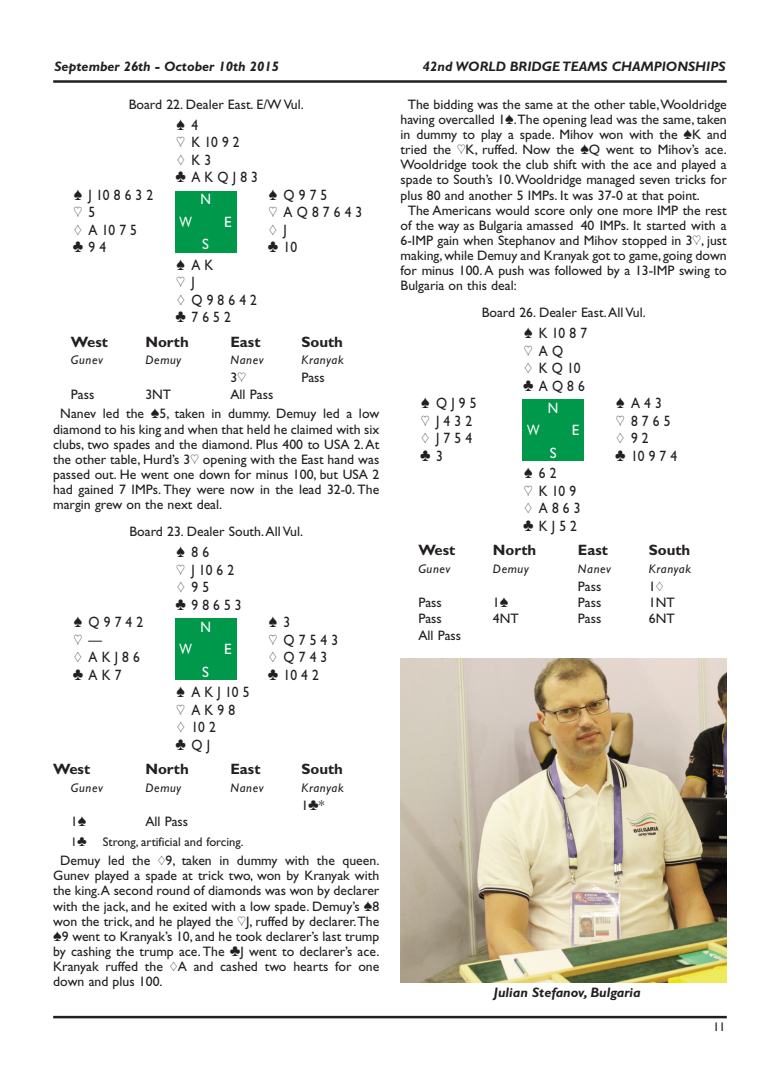
<style>
.page{position:relative;width:780px;height:1088px;background:#fff}
.page>*{position:absolute;margin:0;border:0;box-sizing:border-box;transform-origin:0 0}
.t1{font:15px/17.5px "Gill Sans Bridge";letter-spacing:.305em;color:#231f20;scale:.9 1}
.t2{font:700 15px "Gill Sans Bridge";color:#231f20}
.t3{font:15px "Gill Sans Bridge";color:#fff}
.t4{font:15px "Gill Sans Bridge";color:#fff;scale:.9 1}
.t5{font:15px "Gill Sans Bridge";color:#fff;scale:.8 1}
.t6{font:13.75px/15.1px "Gill Sans Bridge";color:#231f20;text-align:justify}
.t7{font:italic 700 13.75px "Gill Sans Bridge";color:#231f20}
.t8{font:italic 12.5px "Gill Sans Bridge";letter-spacing:.05em;color:#231f20}
.t9{font:12.5px "Gill Sans Bridge";color:#231f20}
</style>
<div class="page">
<hr style="left:53px;top:1016px;width:673px;height:2px;background:#231f20">
<hr style="left:53px;top:80px;width:673px;height:3px;background:#231f20">
<div style="left:175px;top:618px;width:61px;height:62px;background:#00984a"></div>
<div style="left:175px;top:191px;width:61px;height:61px;background:#00984a"></div>
<div style="left:522px;top:399px;width:62px;height:62px;background:#00984a"></div>
<img style="left:400px;top:658px;width:326px;height:324px">
<p class="t7" style="left:54px;top:58px;width:226px">September 26th - October 10th 2015</p>
<p class="t7" style="left:423px;top:58px;width:304px">42nd WORLD BRIDGE TEAMS CHAMPIONSHIPS</p>
<p class="t6" style="left:129px;top:96px;width:177px">Board 22. Dealer East. E/W Vul.</p>
<p class="t1" style="left:175px;top:116px;width:93px">[ 4<br>] K1092 {K3 }AKQJ83</p>
<p class="t1" style="left:74px;top:186px;width:90px">[ J108632</p>
<p class="t1" style="left:269px;top:186px;width:67px">[ Q975</p>
<p class="t1" style="left:74px;top:203px;width:25px">] 5</p>
<p class="t1" style="left:269px;top:203px;width:105px">] AQ87643</p>
<p class="t1" style="left:74px;top:221px;width:71px">{ A1075</p>
<p class="t1" style="left:269px;top:221px;width:21px">{ J</p>
<p class="t1" style="left:73px;top:238px;width:39px">}94</p>
<p class="t1" style="left:268px;top:238px;width:34px">} 10</p>
<p class="t1" style="left:175px;top:256px;width:92px">[AK<br>] J<br>{ Q98642 }7652</p>
<p class="t2" style="left:71px;top:333px;width:38px">West</p>
<p class="t2" style="left:145px;top:333px;width:45px">North</p>
<p class="t2" style="left:230px;top:333px;width:31px">East</p>
<p class="t2" style="left:301px;top:333px;width:43px">South</p>
<p class="t8" style="left:71px;top:353px;width:33px">Gunev</p>
<p class="t8" style="left:145px;top:353px;width:37px">Demuy</p>
<p class="t8" style="left:230px;top:353px;width:34px">Nanev</p>
<p class="t8" style="left:301px;top:353px;width:44px">Kranyak</p>
<p class="t6" style="left:230px;top:370px;width:17px">3]</p>
<p class="t6" style="left:301px;top:370px;width:25px">Pass</p>
<p class="t6" style="left:71px;top:386px;width:25px">Pass</p>
<p class="t6" style="left:145px;top:386px;width:27px">3NT</p>
<p class="t6" style="left:407px;top:96px;width:320px">The bidding was the same at the other table,Wooldridge</p>
<p class="t6" style="left:400px;top:112px;width:327px">having overcalled 1[.The opening lead was the same, taken</p>
<p class="t6" style="left:400px;top:127px;width:327px">in dummy to play a spade. Mihov won with the [K and</p>
<p class="t6" style="left:400px;top:142px;width:327px">tried the ]K, ruffed. Now the [Q went to Mihov’s ace.</p>
<p class="t6" style="left:400px;top:157px;width:327px">Wooldridge took the club shift with the ace and played a</p>
<p class="t6" style="left:400px;top:172px;width:327px">spade to South’s 10.Wooldridge managed seven tricks for</p>
<p class="t6" style="left:400px;top:187px;width:301px">plus 80 and another 5 IMPs. It was 37-0 at that point.</p>
<p class="t6" style="left:407px;top:202px;width:320px">The Americans would score only one more IMP the rest</p>
<p class="t6" style="left:400px;top:217px;width:327px">of the way as Bulgaria amassed 40 IMPs. It started with a</p>
<p class="t6" style="left:400px;top:233px;width:327px">6-IMP gain when Stephanov and Mihov stopped in 3], just</p>
<p class="t6" style="left:400px;top:248px;width:327px">making,while Demuy and Kranyak got to game, going down</p>
<p class="t6" style="left:400px;top:263px;width:327px">for minus 100.A push was followed by a 13-IMP swing to</p>
<p class="t6" style="left:400px;top:278px;width:118px">Bulgaria on this deal:</p>
<p class="t6" style="left:481px;top:305px;width:165px">Board 26. Dealer East.All Vul.</p>
<p class="t1" style="left:523px;top:324px;width:73px">[ K1087 ]AQ<br>{ KQ10 }AQ86</p>
<p class="t1" style="left:421px;top:394px;width:63px">[ QJ95</p>
<p class="t1" style="left:616px;top:394px;width:52px">[ A43</p>
<p class="t1" style="left:421px;top:412px;width:58px">] J432</p>
<p class="t1" style="left:616px;top:412px;width:62px">] 8765</p>
<p class="t1" style="left:421px;top:429px;width:58px">{ J754</p>
<p class="t1" style="left:616px;top:429px;width:37px">{92</p>
<p class="t1" style="left:420px;top:447px;width:27px">} 3</p>
<p class="t1" style="left:615px;top:447px;width:70px">}10974</p>
<p class="t1" style="left:523px;top:464px;width:65px">[62<br>] K109 { A863 }KJ52</p>
<p class="t2" style="left:418px;top:541px;width:38px">West</p>
<p class="t2" style="left:493px;top:541px;width:45px">North</p>
<p class="t2" style="left:578px;top:541px;width:31px">East</p>
<p class="t2" style="left:648px;top:541px;width:43px">South</p>
<p class="t8" style="left:418px;top:561px;width:33px">Gunev</p>
<p class="t8" style="left:493px;top:561px;width:37px">Demuy</p>
<p class="t8" style="left:578px;top:561px;width:34px">Nanev</p>
<p class="t8" style="left:648px;top:561px;width:44px">Kranyak</p>
<p class="t6" style="left:578px;top:578px;width:25px">Pass</p>
<p class="t6" style="left:648px;top:578px;width:16px">1{</p>
<p class="t6" style="left:418px;top:595px;width:25px">Pass</p>
<p class="t6" style="left:493px;top:595px;width:17px">1[</p>
<p class="t6" style="left:578px;top:595px;width:25px">Pass</p>
<p class="t6" style="left:648px;top:595px;width:27px">1NT</p>
<p class="t6" style="left:418px;top:611px;width:25px">Pass</p>
<p class="t6" style="left:493px;top:611px;width:27px">4NT</p>
<p class="t6" style="left:578px;top:611px;width:25px">Pass</p>
<p class="t6" style="left:648px;top:611px;width:27px">6NT</p>
<p class="t6" style="left:418px;top:627px;width:44px">All Pass</p>
<p class="t4" style="left:200px;top:190px;width:13px">N</p>
<p class="t5" style="left:180px;top:213px;width:17px">W</p>
<p class="t3" style="left:224px;top:213px;width:9px">E</p>
<p class="t3" style="left:202px;top:235px;width:8px">S</p>
<p class="t6" style="left:60px;top:384px;width:320px;line-height:19.8px;text-indent:170px">All Pass<br>Nanev led the [5, taken in dummy. Demuy led a low</p>
<p class="t6" style="left:53px;top:421px;width:327px">diamond to his king and when that held he claimed with six clubs, two spades and the diamond. Plus 400 to USA 2.At the other table, Hurd’s 3] opening with the East hand was passed out. He went one down for minus 100, but USA 2 had gained 7 IMPs. They were now in the lead 32-0. The margin grew on the next deal.</p>
<p class="t6" style="left:129px;top:524px;width:175px">Board 23. Dealer South.All Vul.</p>
<p class="t1" style="left:175px;top:543px;width:75px">[86<br>] J1062 {95 }98653</p>
<p class="t1" style="left:74px;top:613px;width:79px">[ Q9742</p>
<p class="t1" style="left:269px;top:613px;width:25px">[ 3</p>
<p class="t1" style="left:74px;top:631px;width:33px">] –</p>
<p class="t1" style="left:269px;top:631px;width:79px">] Q7543</p>
<p class="t1" style="left:74px;top:648px;width:74px">{ AKJ86</p>
<p class="t1" style="left:269px;top:648px;width:66px">{ Q743</p>
<p class="t1" style="left:73px;top:666px;width:56px">}AK7</p>
<p class="t1" style="left:268px;top:666px;width:58px">}1042</p>
<p class="t1" style="left:175px;top:683px;width:84px">[ AKJ105 ] AK98<br>{ 102 }QJ</p>
<p class="t2" style="left:53px;top:760px;width:38px">West</p>
<p class="t2" style="left:145px;top:760px;width:45px">North</p>
<p class="t2" style="left:230px;top:760px;width:31px">East</p>
<p class="t2" style="left:301px;top:760px;width:43px">South</p>
<p class="t8" style="left:71px;top:780px;width:33px">Gunev</p>
<p class="t8" style="left:145px;top:780px;width:37px">Demuy</p>
<p class="t8" style="left:230px;top:780px;width:34px">Nanev</p>
<p class="t8" style="left:301px;top:780px;width:44px">Kranyak</p>
<p class="t6" style="left:301px;top:797px;width:25px">1}*</p>
<p class="t6" style="left:71px;top:814px;width:17px">1[</p>
<p class="t6" style="left:145px;top:814px;width:44px">All Pass</p>
<p class="t9" style="left:71px;top:834px;width:17px">1}</p>
<p class="t9" style="left:103px;top:834px;width:142px">Strong, artificial and forcing.</p>
<p class="t6" style="left:53px;top:853px;width:328px;text-indent:7px">Demuy led the {9, taken in dummy with the queen.<br>Gunev played a spade at trick two, won by Kranyak with the king.A second round of diamonds was won by declarer with the jack, and he exited with a low spade. Demuy’s [8 won the trick, and he played the ]J, ruffed by declarer.The [9 went to Kranyak’s 10, and he took declarer’s last trump by cashing the trump ace. The }J went to declarer’s ace.<br>Kranyak ruffed the {A and cashed two hearts for one down and plus 100.</p>
<p class="t4" style="left:548px;top:399px;width:13px">N</p>
<p class="t5" style="left:527px;top:421px;width:17px">W</p>
<p class="t3" style="left:571px;top:421px;width:9px">E</p>
<p class="t3" style="left:549px;top:444px;width:8px">S</p>
<p class="t4" style="left:200px;top:618px;width:13px">N</p>
<p class="t5" style="left:180px;top:640px;width:17px">W</p>
<p class="t3" style="left:224px;top:640px;width:9px">E</p>
<p class="t3" style="left:202px;top:663px;width:8px">S</p>
<p class="t7" style="left:494px;top:984px;width:148px">Julian Stefanov, Bulgaria</p>
<p class="t9" style="left:713px;top:1019px;width:14px">11</p>
</div>
